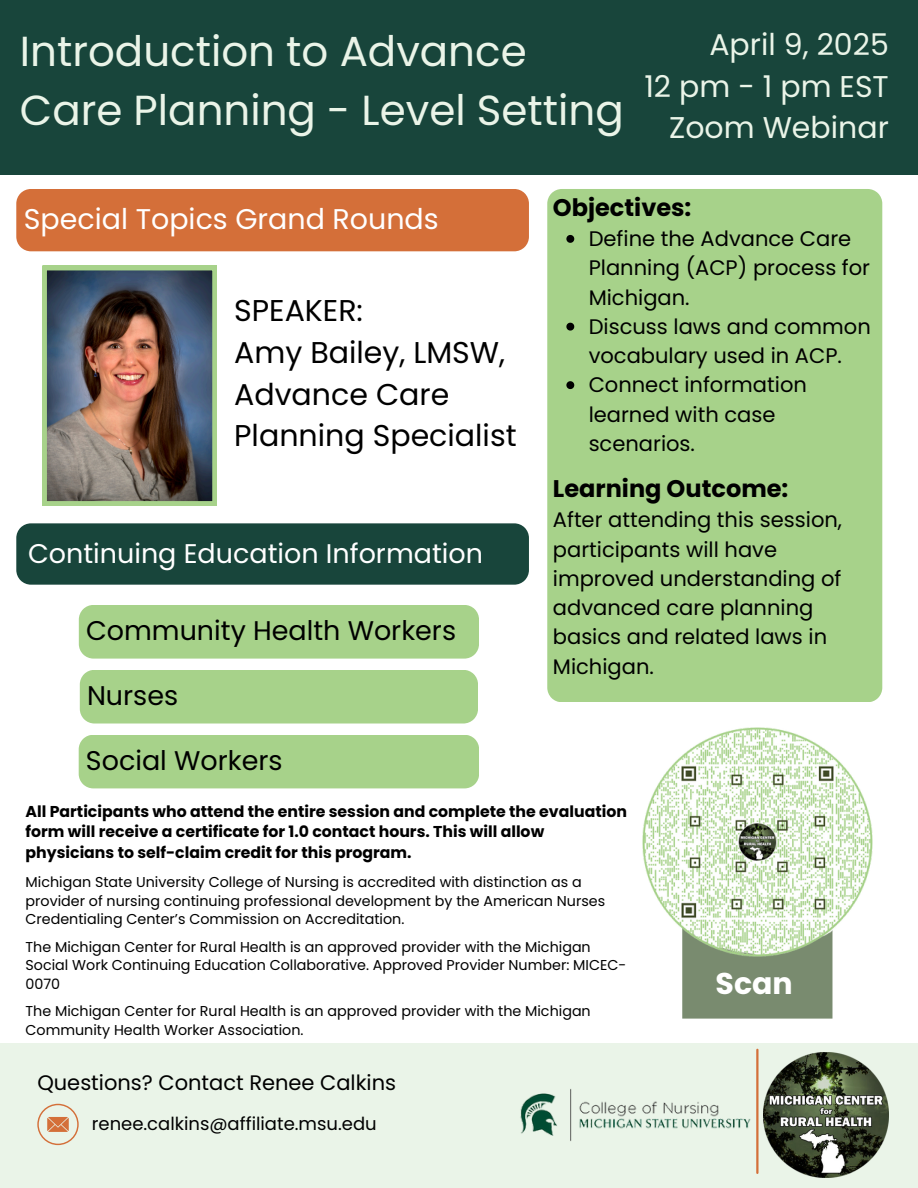
<style>
.page{position:relative;width:918px;height:1188px;background:#fff}
.page>*{position:absolute;margin:0;border:0;box-sizing:border-box;transform-origin:0 0}
.t1{font:42px/58.5px "Poppins";color:#eaf4e8}
.t2{font:30px/41.7px "Poppins";color:#000}
.t3{font:30px/41.7px "Poppins";color:#eaf4e8;text-align:right}
.t4{font:700 30px "Poppins";color:#fff}
.t5{font:28.5px "Poppins";color:#fff}
.t6{font:27px "Poppins";color:#000}
.t7{font:27px "Poppins";color:#fff}
.t8{font:700 24px "Poppins";color:#000}
.t9{font:21px/29.2px "Poppins";color:#000}
.t10{font:18px "Poppins";color:#000}
.t11{font:700 15.75px/20.2px "Poppins";color:#000}
.t12{font:14.25px/18.5px "Poppins";color:#000}
</style>
<div class="page">
<div style="left:0;top:0;width:918px;height:174px;background:#18453b"></div>
<div style="left:0;top:1043px;width:918px;height:145px;background:#eaf4e8"></div>
<img style="left:520px;top:1089px;width:231px;height:52px">
<img style="left:764px;top:1053px;width:124px;height:125px">
<svg style="left:37px;top:1104px;width:42px;height:41px"></svg>
<hr style="left:756px;top:1050px;width:3px;height:123px;background:#d46f39">
<div style="left:547px;top:189px;width:335px;height:513px;background:#a7d28a"></div>
<svg style="left:566px;top:235px;width:8px;height:8px"></svg>
<svg style="left:566px;top:323px;width:8px;height:8px"></svg>
<svg style="left:566px;top:381px;width:8px;height:8px"></svg>
<div style="left:79px;top:735px;width:400px;height:53px;background:#a7d28a"></div>
<div style="left:79px;top:605px;width:400px;height:54px;background:#a7d28a"></div>
<div style="left:682px;top:957px;width:150px;height:62px;background:#798b6f"></div>
<div style="left:80px;top:670px;width:398px;height:54px;background:#a7d28a"></div>
<div style="left:16px;top:523px;width:513px;height:62px;background:#18453b"></div>
<div style="left:16px;top:189px;width:513px;height:62px;background:#d46f39"></div>
<img style="left:42px;top:266px;width:175px;height:240px">
<img style="left:643px;top:727px;width:229px;height:230px">
<p class="t1" style="left:20px;top:22px;width:605px">Introduction to Advance<br>Care Planning - Level Setting</p>
<h4 class="t3" style="left:644px;top:24px;width:246px">April 9, 2025<br>12 pm - 1 pm EST<br>Zoom Webinar</h4>
<h6 class="t5" style="left:24px;top:200px;width:416px">Special Topics Grand Rounds</h6>
<p class="t2" style="left:234px;top:290px;width:284px">SPEAKER:<br>Amy Bailey, LMSW,<br>Advance Care<br>Planning Specialist</p>
<h5 class="t7" style="left:28px;top:534px;width:457px">Continuing Education Information</h5>
<h4 class="t6" style="left:86px;top:611px;width:372px">Community Health Workers</h4>
<h4 class="t6" style="left:87px;top:676px;width:93px">Nurses</h4>
<h4 class="t6" style="left:86px;top:741px;width:198px">Social Workers</h4>
<h1 class="t8" style="left:553px;top:191px;width:140px">Objectives:</h1>
<h3 class="t9" style="left:589px;top:224px;width:283px">Define the Advance Care<br>Planning (ACP) process for<br>Michigan.</h3>
<h3 class="t9" style="left:589px;top:312px;width:284px">Discuss laws and common vocabulary used in ACP.</h3>
<p class="t9" style="left:589px;top:370px;width:220px">Connect information learned with case scenarios.</p>
<h3 class="t8" style="left:553px;top:472px;width:237px">Learning Outcome:</h3>
<h3 class="t9" style="left:553px;top:505px;width:291px">After attending this session, participants will have improved understanding of advanced care planning basics and related laws in<br>Michigan.</h3>
<p class="t11" style="left:26px;top:802px;width:603px">All Participants who attend the entire session and complete the evaluation form will receive a certificate for 1.0 contact hours. This will allow physicians to self-claim credit for this program.</p>
<p class="t12" style="left:26px;top:873px;width:581px">Michigan State University College of Nursing is accredited with distinction as a provider of nursing continuing professional development by the American Nurses<br>Credentialing Center’s Commission on Accreditation.</p>
<p class="t12" style="left:26px;top:938px;width:602px">The Michigan Center for Rural Health is an approved provider with the Michigan<br>Social Work Continuing Education Collaborative. Approved Provider Number: MICEC-<br>0070</p>
<p class="t12" style="left:26px;top:1002px;width:567px">The Michigan Center for Rural Health is an approved provider with the Michigan<br>Community Health Worker Association.</p>
<p class="t9" style="left:37px;top:1068px;width:360px">Questions? Contact Renee Calkins</p>
<p class="t10" style="left:92px;top:1111px;width:286px">renee.calkins@affiliate.msu.edu</p>
<h2 class="t4" style="left:716px;top:963px;width:79px">Scan</h2>
</div>
